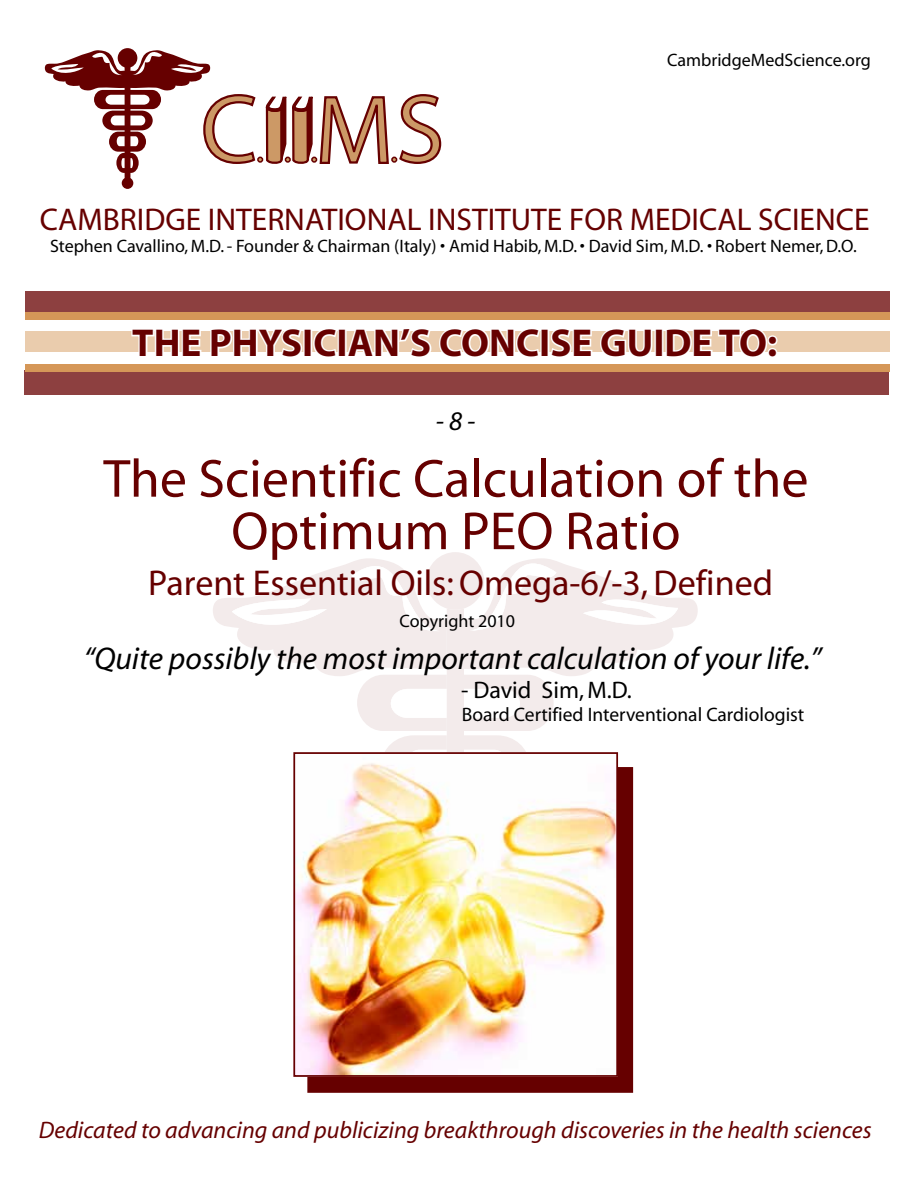
<style>
.page{position:relative;width:918px;height:1188px;background:#fff}
.page>*{position:absolute;margin:0;border:0;box-sizing:border-box;transform-origin:0 0}
.t1{font:54px/52.5px "Myriad";color:#600;text-align:center}
.t2{font:700 39px "Myriad";color:#600}
.t3{font:36px "Myriad";color:#600}
.t4{font:italic 31.5px "Myriad";color:#000}
.t5{font:31.5px "Myriad";color:#600}
.t6{font:italic 27px "Myriad";color:#000}
.t7{font:italic 24px "Myriad";color:#600}
.t8{font:24px "Myriad";color:#000}
.t9{font:19.5px "Myriad";color:#000}
.t10{font:18px "Myriad";color:#000}
.s1{font-style:italic}
</style>
<div class="page">
<div style="left:125px;top:62px;width:5px;height:118px;background:#600;border-radius:3px"></div>
<div style="left:122px;top:177px;width:11px;height:12px;background:#600;border-radius:50%"></div>
<svg style="left:44px;top:48px;width:398px;height:125px"></svg>
<svg style="left:213px;top:552px;width:485px;height:413px"></svg>
<div style="left:308px;top:768px;width:324px;height:324px;background:#600"></div>
<img style="left:296px;top:755px;width:319px;height:319px">
<div style="left:293px;top:752px;width:325px;height:325px;border:2px solid #600"></div>
<div style="left:25px;top:331px;width:864px;height:21px;background:#eaccad"></div>
<div style="left:25px;top:292px;width:864px;height:24px;background:#8d4040"></div>
<svg style="left:131px;top:331px;width:71px;height:21px"></svg>
<svg style="left:210px;top:331px;width:93px;height:21px"></svg>
<div style="left:303px;top:328px;width:9px;height:30px;border:3px solid #fff"></div>
<svg style="left:312px;top:331px;width:228px;height:21px"></svg>
<div style="left:540px;top:328px;width:9px;height:30px;border:3px solid #fff"></div>
<svg style="left:548px;top:328px;width:105px;height:30px"></svg>
<div style="left:655px;top:328px;width:8px;height:30px;border:3px solid #fff"></div>
<svg style="left:665px;top:331px;width:113px;height:21px"></svg>
<div style="left:25px;top:371px;width:864px;height:24px;background:#8d4040"></div>
<div style="left:25px;top:312px;width:864px;height:8px;background:#d59758"></div>
<div style="left:25px;top:364px;width:864px;height:8px;background:#d59758"></div>
<p class="t10" style="left:667px;top:51px;width:205px">CambridgeMedScience.org</p>
<h3 class="t5" style="left:40px;top:204px;width:831px">CAMBRIDGE INTERNATIONAL INSTITUTE FOR MEDICAL SCIENCE</h3>
<p class="t10" style="left:50px;top:237px;width:808px">Stephen Cavallino, M.D. - Founder &amp; Chairman (Italy) • Amid Habib, M.D. • David Sim, M.D. <span class="s1">•</span> Robert Nemer, D.O.</p>
<h2 class="t2" style="left:132px;top:323px;width:646px">THE PHYSICIAN’S CONCISE GUIDE TO:</h2>
<h3 class="t6" style="left:436px;top:407px;width:41px">- 8 -</h3>
<h1 class="t1" style="left:103px;top:455px;width:707px">The Scientific Calculation of the<br>Optimum PEO Ratio</h1>
<h3 class="t3" style="left:148px;top:565px;width:626px">Parent Essential Oils: Omega-6/-3, Defined</h3>
<p class="t10" style="left:399px;top:612px;width:117px">Copyright 2010</p>
<h3 class="t4" style="left:84px;top:643px;width:739px">“Quite possibly the most important calculation of your life.”</h3>
<h3 class="t8" style="left:461px;top:678px;width:172px">- David Sim, M.D.</h3>
<p class="t9" style="left:462px;top:705px;width:344px">Board Certified Interventional Cardiologist</p>
<h3 class="t7" style="left:39px;top:1118px;width:835px">Dedicated to advancing and publicizing breakthrough discoveries in the health sciences</h3>
</div>
